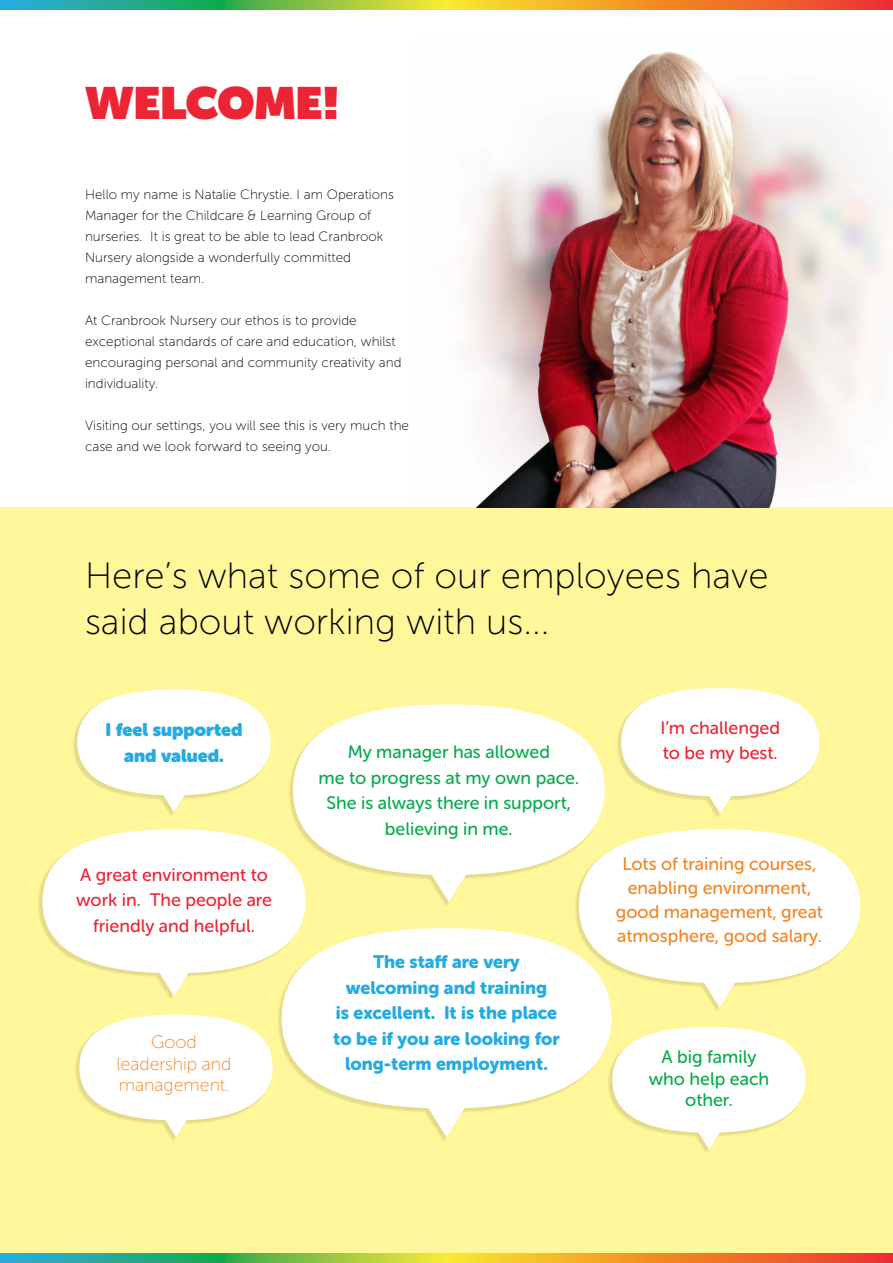
<style>
.page{position:relative;width:893px;height:1263px;background:#fff}
.page>*{position:absolute;margin:0;border:0;box-sizing:border-box;transform-origin:0 0}
.t1{font:900 45px "Museo Sans Display";color:#eb2534}
.t2{font:36.45px/46px "Museo Sans 100";color:#000}
.t3{font:18px/25.5px "Museo Sans Rounded 500";color:#08aa4b;text-align:center}
.t4{font:18px/25.5px "Museo Sans Rounded 900";color:#24abe2;text-align:center}
.t5{font:18px/24px "Museo Sans Rounded 500";color:#f48520;text-align:center}
.t6{font:18px/25.5px "Museo Sans Rounded 500";color:#eb2534;text-align:center}
.t7{font:18px/21.6px "Museo Sans Rounded 100";color:#f48520;text-align:center}
.t8{font:18px/25.5px "Museo Sans Rounded";color:#24abe2;text-align:center}
.t9{font:13.5px/21px "Museo Sans 100";color:#000}
</style>
<div class="page">
<div style="left:0;top:507px;width:893px;height:746px;background:#fff799"></div>
<div style="left:74px;top:1016px;width:197px;height:126px;background:#000;opacity:.11"></div>
<svg style="left:79px;top:1014px;width:194px;height:123px"></svg>
<div style="left:288px;top:705px;width:316px;height:202px;background:#000;opacity:.11"></div>
<svg style="left:293px;top:704px;width:312px;height:198px;fill:#fff"></svg>
<div style="left:38px;top:830px;width:267px;height:171px;background:#000;opacity:.11"></div>
<svg style="left:42px;top:829px;width:264px;height:167px"></svg>
<div style="left:616px;top:689px;width:202px;height:130px;background:#000;opacity:.11"></div>
<svg style="left:621px;top:688px;width:198px;height:126px"></svg>
<div style="left:277px;top:929px;width:333px;height:213px;background:#000;opacity:.11"></div>
<svg style="left:282px;top:928px;width:329px;height:209px;fill:#fff"></svg>
<div style="left:72px;top:691px;width:197px;height:126px;background:#000;opacity:.11"></div>
<svg style="left:77px;top:689px;width:194px;height:123px"></svg>
<div style="left:607px;top:1028px;width:197px;height:126px;background:#000;opacity:.11"></div>
<svg style="left:612px;top:1027px;width:194px;height:122px"></svg>
<div style="left:574px;top:830px;width:285px;height:182px;background:#000;opacity:.11"></div>
<svg style="left:579px;top:829px;width:281px;height:179px;fill:#fff"></svg>
<img style="left:476px;top:51px;width:367px;height:456px">
<svg style="left:0;top:1253px;width:893px;height:10px;background:#a7a14b"></svg>
<svg style="left:0;top:0;width:893px;height:10px;background:#a7a14b"></svg>
<h1 class="t1" style="left:85px;top:76px;width:256px">WELCOME!</h1>
<p class="t9" style="left:85px;top:184px;width:311px">Hello my name is Natalie Chrystie. I am Operations Manager for the Childcare &amp; Learning Group of nurseries. It is great to be able to lead Cranbrook Nursery alongside a wonderfully committed management team.</p>
<p class="t9" style="left:85px;top:310px;width:318px">At Cranbrook Nursery our ethos is to provide exceptional standards of care and education, whilst encouraging personal and community creativity and individuality.</p>
<p class="t9" style="left:85px;top:415px;width:326px">Visiting our settings, you will see this is very much the case and we look forward to seeing you.</p>
<h2 class="t2" style="left:85px;top:553px;width:685px">Here’s what some of our employees have said about working with us...</h2>
<h3 class="t8" style="left:105px;top:717px;width:139px">I feel supported and valued.</h3>
<h3 class="t6" style="left:76px;top:862px;width:197px">A great environment to work in. The people are friendly and helpful.</h3>
<h3 class="t7" style="left:116px;top:1031px;width:116px">Good leadership and management.</h3>
<h3 class="t3" style="left:319px;top:739px;width:262px">My manager has allowed<br>me to progress at my own pace.<br>She is always there in support, believing in me.</h3>
<h3 class="t4" style="left:333px;top:949px;width:228px">The staff are very welcoming and training<br>is excellent. It is the place to be if you are looking for long-term employment.</h3>
<h3 class="t6" style="left:660px;top:715px;width:121px;text-align:left">I’m challenged to be my best.</h3>
<h3 class="t5" style="left:616px;top:852px;width:209px">Lots of training courses, enabling environment, good management, great atmosphere, good salary.</h3>
<h3 class="t3" style="left:649px;top:1046px;width:122px;line-height:21.6px">A big family who help each other.</h3>
</div>
